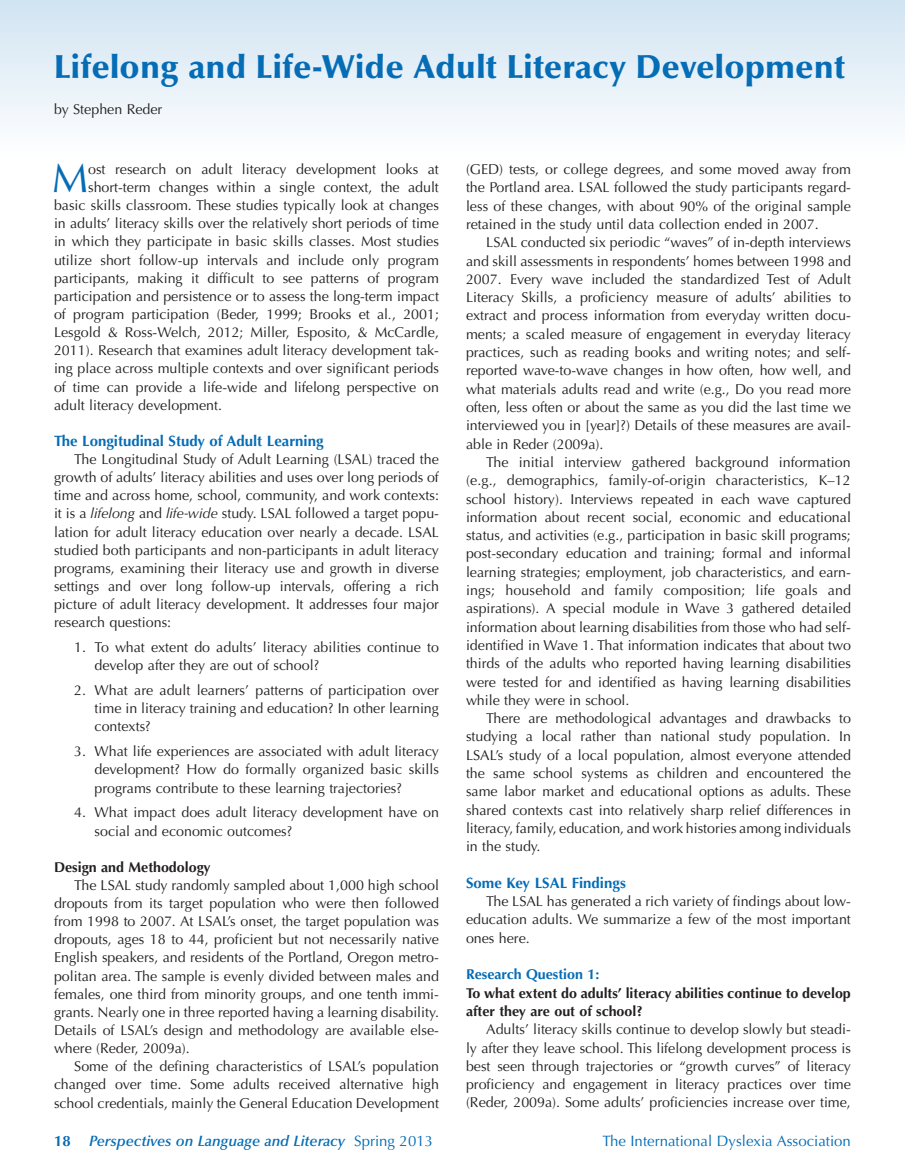
<style>
.page{position:relative;width:905px;height:1175px;background:#fff}
.page>*{position:absolute;margin:0;border:0;box-sizing:border-box;transform-origin:0 0}
.t1{font:40.5px "Optima";color:#056cb6}
.t2{font:900 33px "Optima";letter-spacing:.01em;color:#056cb6}
.t3{font:700 15px "Optima";color:#056cb6}
.t4{font:italic 600 15px "Optima";color:#056cb6}
.t5{font:15px "Optima";color:#056cb6}
.t6{font:14.25px/18.3px "Optima";color:#231f20;text-align:justify}
.t7{font:700 14.25px/18.3px "Optima";color:#231f20}
.t8{font:700 14.25px "Optima";color:#056cb6}
.s1{font-style:italic}
.s2{font-weight:700;font-style:normal}
.s3{font-weight:400;font-style:normal}
</style>
<div class="page">
<div style="left:0;top:0;width:904px;height:158px;background:linear-gradient(to bottom,#d1e4f2,#feffff)"></div>
<h2 class="t2" style="left:54px;top:47px;width:792px">Lifelong and Life-Wide Adult Literacy Development</h2>
<p class="t6" style="left:54px;top:100px;width:110px">by Stephen Reder</p>
<h1 class="t1" style="left:52px;top:155px;width:34px">M</h1>
<p class="t6" style="left:88px;top:160px;width:352px">ost research on adult literacy development looks at</p>
<p class="t6" style="left:88px;top:178px;width:352px">short-term changes within a single context, the adult</p>
<p class="t6" style="left:54px;top:196px;width:386px">basic skills classroom. These studies typically look at changes</p>
<p class="t6" style="left:54px;top:214px;width:386px">in adults’ literacy skills over the relatively short periods of time</p>
<p class="t6" style="left:54px;top:233px;width:386px">in which they participate in basic skills classes. Most studies</p>
<p class="t6" style="left:54px;top:251px;width:386px">utilize short follow-up intervals and include only program</p>
<p class="t6" style="left:54px;top:269px;width:386px">participants, making it difficult to see patterns of program</p>
<p class="t6" style="left:54px;top:287px;width:386px">participation and persistence or to assess the long-term impact</p>
<p class="t6" style="left:54px;top:305px;width:386px">of program participation (Beder, 1999; Brooks et al<span class="s1">.</span>, 2001;</p>
<p class="t6" style="left:54px;top:323px;width:386px">Lesgold &amp; Ross-Welch, 2012; Miller, Esposito, &amp; McCardle,</p>
<p class="t6" style="left:54px;top:341px;width:386px">2011). Research that examines adult literacy development tak-</p>
<p class="t6" style="left:54px;top:360px;width:386px">ing place across multiple contexts and over significant periods</p>
<p class="t6" style="left:54px;top:378px;width:386px">of time can provide a life-wide and lifelong perspective on</p>
<p class="t6" style="left:54px;top:396px;width:170px">adult literacy development.</p>
<p class="t3" style="left:54px;top:432px;width:271px">The Longitudinal Study of Adult Learning</p>
<p class="t6" style="left:54px;top:450px;width:386px;text-indent:20px">The Longitudinal Study of Adult Learning (LSAL) traced the growth of adults’ literacy abilities and uses over long periods of time and across home, school, community, and work contexts: it is a <span class="s1">lifelong</span> and <span class="s1">life-wide</span> study. LSAL followed a target popu&shy;lation for adult literacy education over nearly a decade. LSAL studied both participants and non-participants in adult literacy programs, examining their literacy use and growth in diverse settings and over long follow-up intervals, offering a rich picture of adult literacy development. It addresses four major research questions:</p>
<p class="t6" style="left:95px;top:638px;width:346px;text-indent:-20px">1. To what extent do adults’ literacy abilities continue to develop after they are out of school?</p>
<p class="t6" style="left:95px;top:681px;width:346px;text-indent:-20px">2. What are adult learners’ patterns of participation over time in literacy training and education? In other learning contexts?</p>
<p class="t6" style="left:95px;top:742px;width:346px;text-indent:-20px">3. What life experiences are associated with adult literacy development? How do formally organized basic skills programs contribute to these learning trajectories?</p>
<p class="t6" style="left:95px;top:803px;width:346px;text-indent:-20px">4. What impact does adult literacy development have on social and economic outcomes?</p>
<p class="t7" style="left:54px;top:858px;width:158px">Design and Methodology</p>
<p class="t6" style="left:54px;top:876px;width:386px;text-indent:20px">The LSAL study randomly sampled about 1,000 high school dropouts from its target population who were then followed from 1998 to 2007. At LSAL’s onset, the target population was dropouts, ages 18 to 44, proficient but not necessarily native English speakers, and residents of the Portland, Oregon metro&shy;politan area. The sample is evenly divided between males and females, one third from minority groups, and one tenth immi&shy;grants. Nearly one in three reported having a learning disability.<br>Details of LSAL’s design and methodology are available else&shy;where (Reder, 2009a).</p>
<p class="t6" style="left:54px;top:1057px;width:386px;text-indent:20px">Some of the defining characteristics of LSAL’s population changed over time. Some adults received alternative high school credentials, mainly the General Education Development</p>
<p class="t6" style="left:466px;top:160px;width:386px">(GED) tests, or college degrees, and some moved away from the Portland area. LSAL followed the study participants regard&shy;less of these changes, with about 90% of the original sample retained in the study until data collection ended in 2007.</p>
<p class="t6" style="left:466px;top:233px;width:386px;text-indent:20px">LSAL conducted six periodic “waves” of in-depth interviews and skill assessments in respondents’ homes between 1998 and 2007. Every wave included the standardized Test of Adult Literacy Skills, a proficiency measure of adults’ abilities to extract and process information from everyday written docu&shy;ments; a scaled measure of engagement in everyday literacy practices, such as reading books and writing notes; and self&shy;reported wave-to-wave changes in how often, how well, and what materials adults read and write (e.g., Do you read more often, less often or about the same as you did the last time we interviewed you in [year]?) Details of these measures are avail&shy;able in Reder (2009a).</p>
<p class="t6" style="left:466px;top:453px;width:386px;text-indent:20px">The initial interview gathered background information (e.g., demographics, family-of-origin characteristics, K–12 school history). Interviews repeated in each wave captured information about recent social, economic and educational status, and activities (e.g., participation in basic skill programs; post-secondary education and training; formal and informal learning strategies; employment, job characteristics, and earn&shy;ings; household and family composition; life goals and aspirations). A special module in Wave 3 gathered detailed information about learning disabilities from those who had self&shy;identified in Wave 1. That information indicates that about two thirds of the adults who reported having learning disabilities were tested for and identified as having learning disabilities while they were in school.</p>
<p class="t6" style="left:466px;top:709px;width:386px;text-indent:20px">There are methodological advantages and drawbacks to studying a local rather than national study population. In LSAL’s study of a local population, almost everyone attended the same school systems as children and encountered the same labor market and educational options as adults. These shared contexts cast into relatively sharp relief differences in literacy, family, education, and work histories among individuals in the study.</p>
<p class="t3" style="left:466px;top:874px;width:161px">Some Key LSAL Findings</p>
<p class="t6" style="left:466px;top:892px;width:386px;text-indent:20px">The LSAL has generated a rich variety of findings about low&shy;education adults. We summarize a few of the most important ones here.</p>
<p class="t8" style="left:466px;top:966px;width:135px">Research Question 1:</p>
<p class="t7" style="left:466px;top:983px;width:386px">To what extent do adults’ literacy abilities continue to develop after they are out of school?</p>
<p class="t6" style="left:466px;top:1020px;width:386px;text-indent:20px">Adults’ literacy skills continue to develop slowly but steadi&shy;ly after they leave school. This lifelong development process is best seen through trajectories or “growth curves” of literacy proficiency and engagement in literacy practices over time (Reder, 2009a). Some adults’ proficiencies increase over time,</p>
<p class="t4" style="left:54px;top:1131px;width:380px"><span class="s2">18</span> Perspectives on Language and Literacy <span class="s3">Spring 2013</span></p>
<p class="t5" style="left:602px;top:1131px;width:250px">The International Dyslexia Association</p>
</div>
